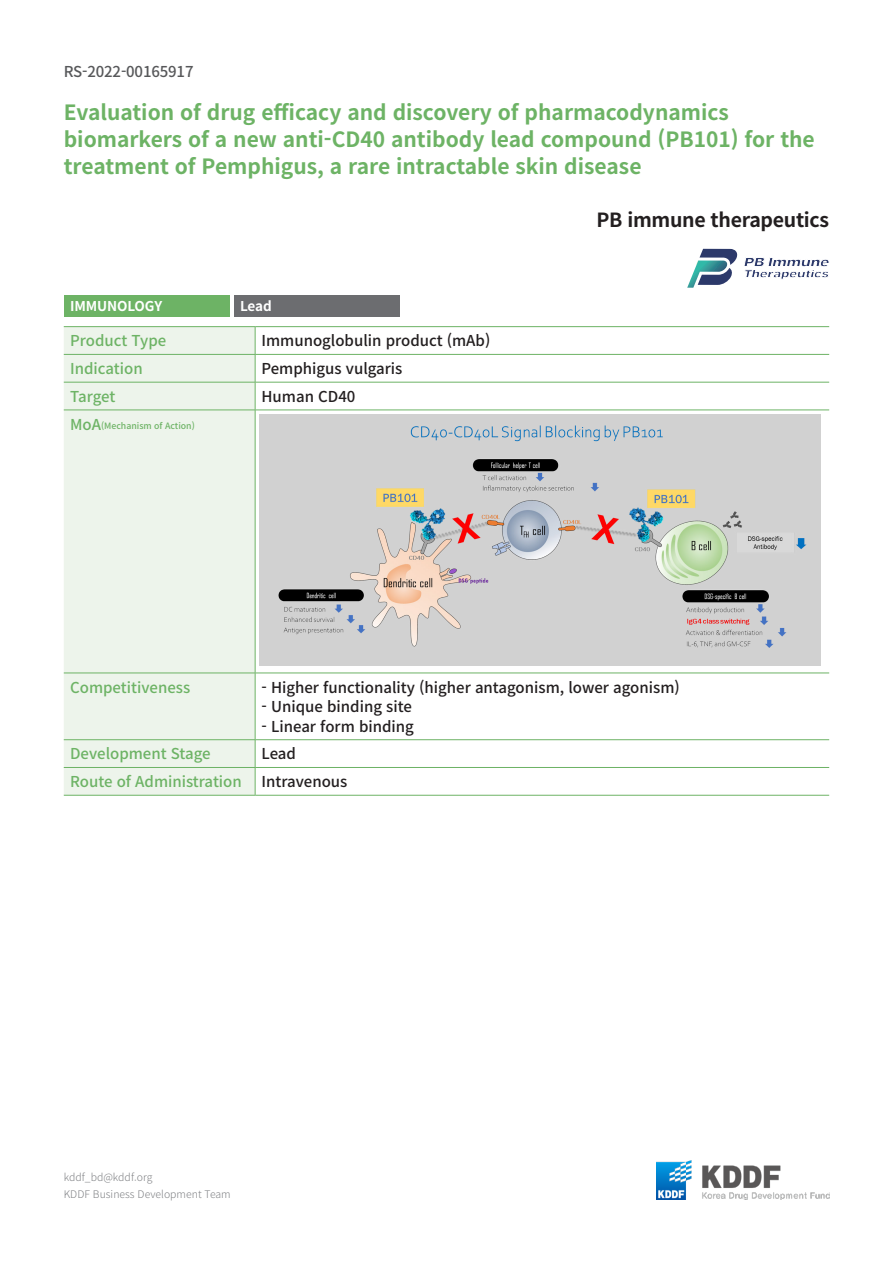
<style>
.page{position:relative;width:893px;height:1263px;background:#fff}
.page>*{position:absolute;margin:0;border:0;box-sizing:border-box;transform-origin:0 0}
._5_제목{font:700 21px/27px "Noto Sans CJ Kkr";color:#6db365}
._3_기관명{font:700 19.5px "Noto Sans CJ Kkr";letter-spacing:-.015em;color:#231f20}
._7_표_내용{font:500 15px "Noto Sans CJ Kkr";color:#231f20}
._6_표제{font:500 15px "Noto Sans CJ Kkr";color:#6db365}
._0_코드{font:500 15px "Noto Sans CJ Kkr";letter-spacing:-.01em;color:#57585a}
._1_질환명{font:700 13.5px "Noto Sans CJ Kkr";letter-spacing:-.01em;color:#fff}
._2_스테이지{font:700 13.5px "Noto Sans CJ Kkr";color:#fff}
.t1{font:300 10.5px/16.5px "Noto Sans CJ Kkr";color:#808285}
._6_표제-2{font:500 8.7px "Noto Sans CJ Kkr";color:#6db365}
.s1{font-size:15px}
</style>
<div class="page">
<img style="left:656px;top:1161px;width:173px;height:38px">
<div style="left:64px;top:327px;width:191px;height:468px;background:#edf4eb"></div>
<hr style="left:64px;top:326px;width:191px;height:1px;background:#6db365">
<hr style="left:255px;top:326px;width:574px;height:1px;background:#6db365">
<hr style="left:64px;top:354px;width:191px;height:1px;background:#6db365">
<hr style="left:255px;top:354px;width:574px;height:1px;background:#6db365">
<hr style="left:64px;top:382px;width:191px;height:1px;background:#6db365">
<hr style="left:255px;top:382px;width:574px;height:1px;background:#6db365">
<hr style="left:64px;top:410px;width:191px;height:1px;background:#6db365">
<hr style="left:255px;top:410px;width:574px;height:1px;background:#6db365">
<hr style="left:64px;top:673px;width:191px;height:1px;background:#6db365">
<hr style="left:255px;top:673px;width:574px;height:1px;background:#6db365">
<hr style="left:64px;top:739px;width:191px;height:1px;background:#6db365">
<hr style="left:255px;top:739px;width:574px;height:1px;background:#6db365">
<hr style="left:64px;top:767px;width:191px;height:1px;background:#6db365">
<hr style="left:255px;top:767px;width:574px;height:1px;background:#6db365">
<svg style="left:255px;top:327px;width:1px;height:83px"></svg>
<hr style="left:255px;top:410px;width:1px;height:263px;background:#6db365">
<hr style="left:255px;top:673px;width:1px;height:66px;background:#6db365">
<svg style="left:255px;top:740px;width:1px;height:55px"></svg>
<hr style="left:64px;top:795px;width:191px;height:1px;background:#6db365">
<hr style="left:255px;top:795px;width:574px;height:1px;background:#6db365">
<img style="left:260px;top:415px;width:561px;height:250px">
<div style="left:64px;top:295px;width:166px;height:22px;background:#6db365"></div>
<div style="left:234px;top:295px;width:165px;height:22px;background:#6c6d70"></div>
<svg style="left:687px;top:249px;width:142px;height:39px"></svg>
<p class="_0_코드" style="left:64px;top:63px;width:131px">RS-2022-00165917</p>
<p class="_5_제목" style="left:64px;top:99px;width:752px">Evaluation of drug efficacy and discovery of pharmacodynamics biomarkers of a new anti-CD40 antibody lead compound (PB101) for the treatment of Pemphigus, a rare intractable skin disease</p>
<p class="_3_기관명" style="left:597px;top:209px;width:234px">PB immune therapeutics</p>
<p class="_1_질환명" style="left:70px;top:298px;width:94px">IMMUNOLOGY</p>
<p class="_2_스테이지" style="left:240px;top:298px;width:33px">Lead</p>
<p class="_6_표제" style="left:70px;top:332px;width:98px">Product Type</p>
<p class="_7_표_내용" style="left:261px;top:332px;width:230px">Immunoglobulin product (mAb)</p>
<p class="_6_표제" style="left:70px;top:360px;width:74px">Indication</p>
<p class="_7_표_내용" style="left:261px;top:360px;width:142px">Pemphigus vulgaris</p>
<p class="_6_표제" style="left:70px;top:388px;width:47px">Target</p>
<p class="_7_표_내용" style="left:261px;top:388px;width:95px">Human CD40</p>
<p class="_6_표제-2" style="left:70px;top:421px;width:126px"><span class="s1">MoA</span>(Mechanism of Action)</p>
<p class="_6_표제" style="left:70px;top:679px;width:122px">Competitiveness</p>
<p class="_7_표_내용" style="left:261px;top:679px;width:420px">- Higher functionality (higher antagonism, lower agonism)</p>
<p class="_7_표_내용" style="left:261px;top:698px;width:152px">- Unique binding site</p>
<p class="_7_표_내용" style="left:261px;top:718px;width:154px">- Linear form binding</p>
<p class="_6_표제" style="left:70px;top:745px;width:142px">Development Stage</p>
<p class="_7_표_내용" style="left:261px;top:745px;width:36px">Lead</p>
<p class="_6_표제" style="left:70px;top:773px;width:173px">Route of Administration</p>
<p class="_7_표_내용" style="left:261px;top:773px;width:87px">Intravenous</p>
<p class="t1" style="left:64px;top:1169px;width:168px">kddf_bd@kddf.org<br>KDDF Business Development Team</p>
</div>
